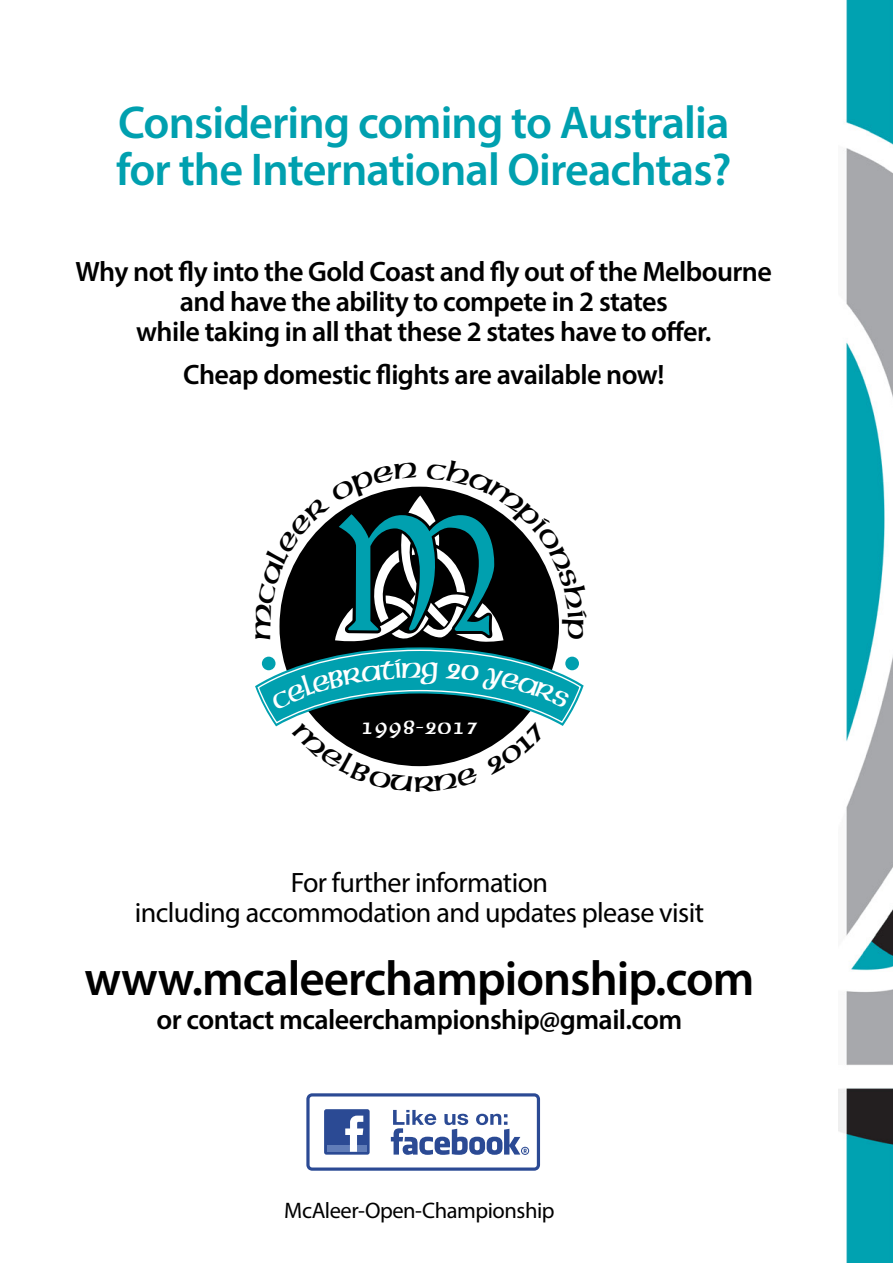
<style>
.page{position:relative;width:893px;height:1263px;background:#fff}
.page>*{position:absolute;margin:0;border:0;box-sizing:border-box;transform-origin:0 0}
.t1{font:600 49.2px "Myriad Pro";letter-spacing:-.02em;color:#000}
.t2{font:600 46.2px/46.5px "Myriad Pro";letter-spacing:-.02em;color:#00a0af}
.t3{font:600 28.2px/30px "Myriad Pro";letter-spacing:-.02em;color:#000;text-align:center}
.t4{font:28.2px/30px "Myriad Pro";letter-spacing:-.02em;color:#000;text-align:center}
.t5{font:23.7px "American Uncial Normal";letter-spacing:.02em;color:#fff;scale:.86 1}
.t6{font:22.5px "Myriad Pro";letter-spacing:-.02em;color:#000}
</style>
<div class="page">
<svg style="left:306px;top:1093px;width:234px;height:78px"></svg>
<img style="left:839px;top:0;width:54px;height:1263px">
<svg style="left:255px;top:486px;width:329px;height:281px"></svg>
<h2 class="t2" style="left:116px;top:98px;width:617px">Considering coming to Australia for the International Oireachtas?</h2>
<p class="t3" style="left:76px;top:256px;width:698px">Why not fly into the Gold Coast and fly out of the Melbourne and have the ability to compete in 2 states<br>while taking in all that these 2 states have to offer.</p>
<p class="t3" style="left:183px;top:358px;width:483px">Cheap domestic flights are available now!</p>
<p class="t5" style="left:361px;top:717px;width:139px">1998-2017</p>
<p class="t4" style="left:135px;top:867px;width:571px">For further information<br>including accommodation and updates please visit</p>
<h1 class="t1" style="left:85px;top:947px;width:671px">www.mcaleerchampionship.com</h1>
<p class="t3" style="left:157px;top:1004px;width:527px">or contact mcaleerchampionship@gmail.com</p>
<p class="t6" style="left:284px;top:1197px;width:272px">McAleer-Open-Championship</p>
</div>
